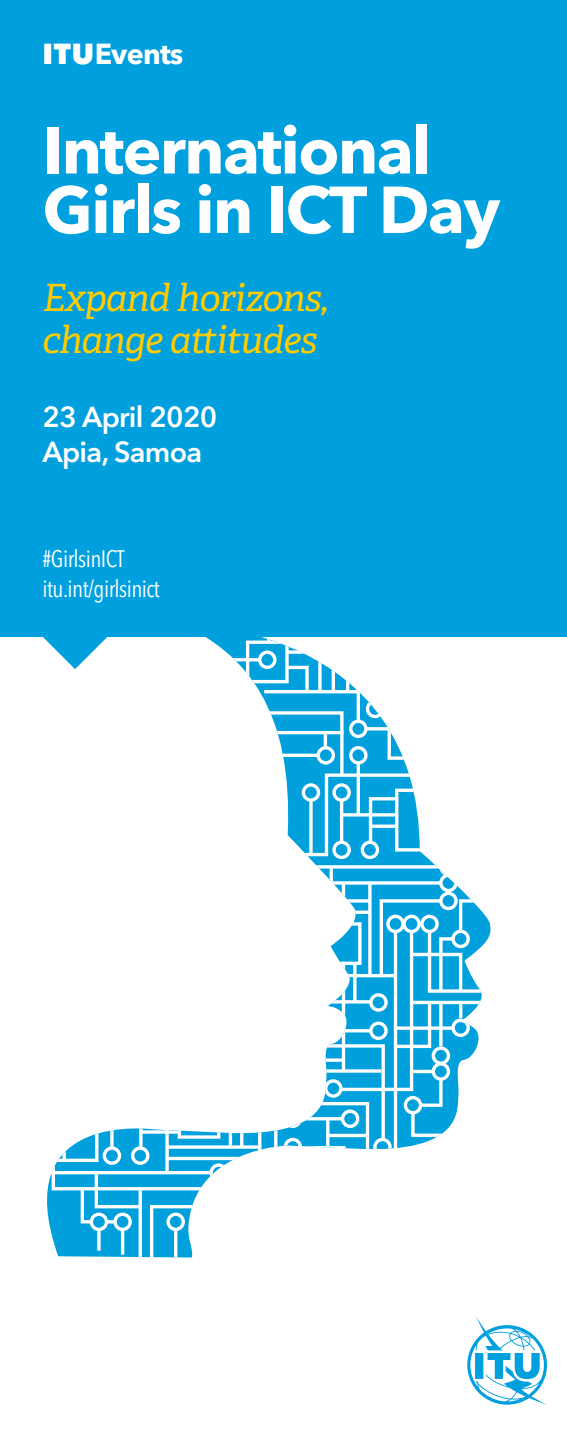
<style>
.page{position:relative;width:567px;height:1432px;background:#fff}
.page>*{position:absolute;margin:0;border:0;box-sizing:border-box;transform-origin:0 0}
.t1{font:700 65.5px/59.5px "Avenir Next LT Pro";letter-spacing:-.025em;color:#fff}
.t2{font:italic 37.5px/42.5px "Adelle CYR";letter-spacing:-.025em;color:#fc0}
.t3{font:600 28.75px/35px "Avenir Next LT Pro";letter-spacing:-.025em;color:#fff}
.t4{font:700 28.75px "Avenir Next LT Pro";letter-spacing:-.025em;color:#fff}
.t5{font:condensed 23.75px/30px "Avenir Next LT Pro";letter-spacing:-.025em;color:#fff}
.s1{font-weight:800}
</style>
<div class="page">
<div style="left:0;top:0;width:567px;height:636px;background:#00a0df"></div>
<svg style="left:24px;top:636px;width:469px;height:621px"></svg>
<svg style="left:467px;top:1317px;width:80px;height:87px"></svg>
<p class="t4" style="left:43px;top:37px;width:143px"><span class="s1">ITU</span>Events</p>
<h1 class="t1" style="left:43px;top:120px;width:459px">International<br>Girls in ICT Day</h1>
<p class="t2" style="left:43px;top:275px;width:287px">Expand horizons, change attitudes</p>
<p class="t3" style="left:43px;top:400px;width:176px">23 April 2020<br>Apia, Samoa</p>
<p class="t5" style="left:43px;top:544px;width:119px">#GirlsinICT itu.int/girlsinict</p>
</div>
